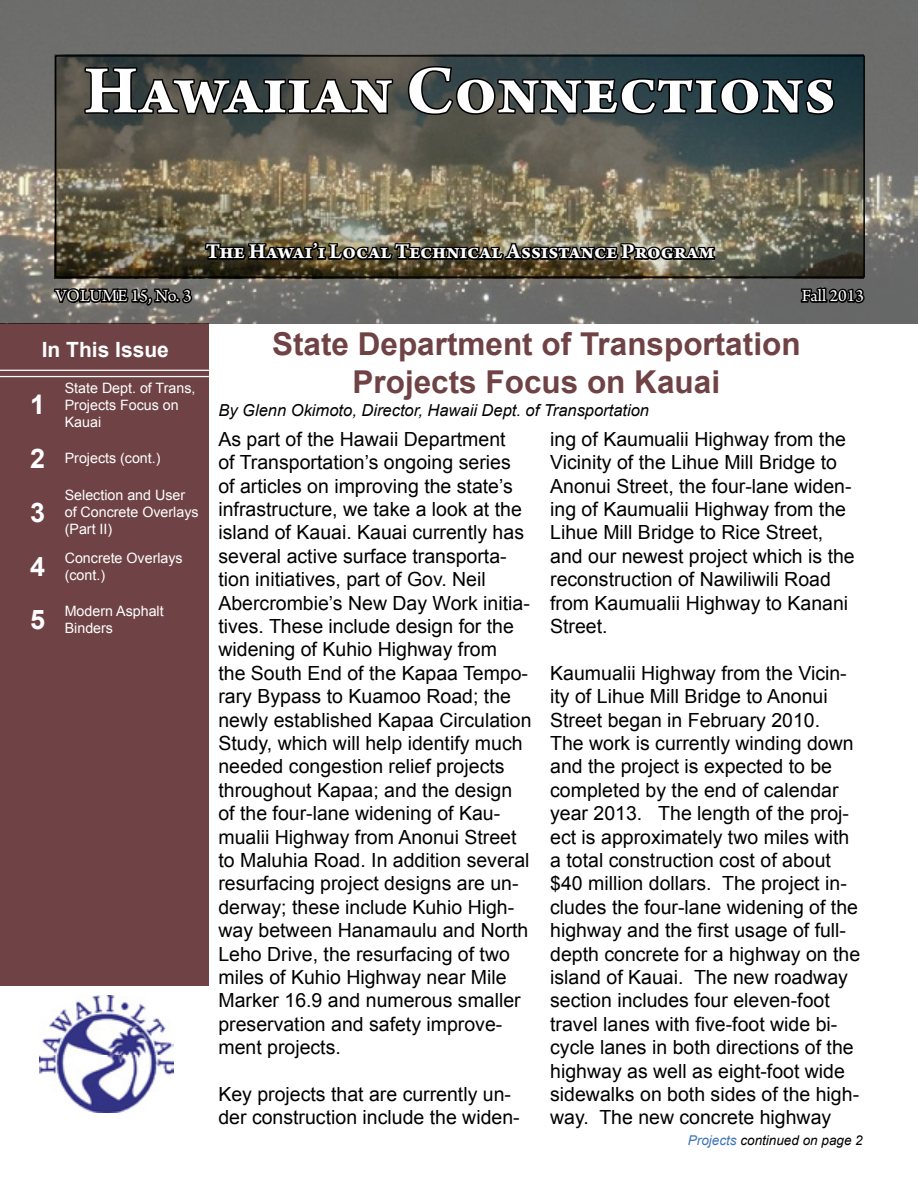
<style>
.page{position:relative;width:918px;height:1188px;background:#fff}
.page>*{position:absolute;margin:0;border:0;box-sizing:border-box;transform-origin:0 0}
.t1{font:700 72px "Arno Pro";color:#fff}
.t2{font:700 31.5px/37.8px "Arial";color:#6f4346;text-align:center}
.t3{font:700 27px/53.7px "Arial";color:#fff;text-align:justify}
.t4{font:700 22.5px "Arno Pro";letter-spacing:-.005em;color:#fff}
.t5{font:700 21px "Arial";color:#fff}
.t6{font:19.5px/23.4px "Arial";color:#000}
.t7{font:18px "Arno Pro";color:#fff}
.t8{font:italic 16.5px "Arial";color:#000}
.t9{font:14.25px/17.1px "Arial";color:#fff}
.t10{font:italic 13.5px "Arial";color:#000}
.s1{color:#3d74ba}
</style>
<div class="page">
<img style="left:39px;top:995px;width:134px;height:117px">
<div style="left:0;top:323px;width:209px;height:663px;background:#6f4346"></div>
<hr style="left:0;top:370px;width:209px;height:1px;background:#fff">
<hr style="left:0;top:376px;width:209px;height:1px;background:#fff">
<img style="left:0;top:0;width:918px;height:323px">
<svg style="left:52px;top:204px;width:142px;height:174px"></svg>
<svg style="left:799px;top:284px;width:67px;height:40px;background:#4a4b4b"></svg>
<svg style="left:82px;top:0;width:311px;height:128px;background:#50514e"></svg>
<svg style="left:406px;top:64px;width:430px;height:53px;background:#243134"></svg>
<svg style="left:203px;top:153px;width:514px;height:225px"></svg>
<div style="left:55px;top:55px;width:810px;height:223px;border:2px solid #000"></div>
<h1 class="t1" style="left:84px;top:49px;width:754px">Hawaiian Connections</h1>
<p class="t4" style="left:206px;top:239px;width:510px">The Hawai’i Local Technical Assistance Program</p>
<p class="t7" style="left:56px;top:285px;width:137px">VOLUME 15, No. 3</p>
<p class="t7" style="left:802px;top:285px;width:64px">Fall 2013</p>
<h2 class="t2" style="left:272px;top:326px;width:530px">State Department of Transportation<br>Projects Focus on Kauai</h2>
<p class="t6" style="left:218px;top:427px;width:315px">As part of the Hawaii Department<br>of Transportation’s ongoing series of articles on improving the state’s infrastructure, we take a look at the island of Kauai. Kauai currently has several active surface transporta&shy;tion initiatives, part of Gov. Neil Abercrombie’s New Day Work initia&shy;tives. These include design for the widening of Kuhio Highway from<br>the South End of the Kapaa Tempo&shy;rary Bypass to Kuamoo Road; the newly established Kapaa Circulation Study, which will help identify much needed congestion relief projects throughout Kapaa; and the design of the four-lane widening of Kau&shy;mualii Highway from Anonui Street to Maluhia Road. In addition several resurfacing project designs are un&shy;derway; these include Kuhio High&shy;way between Hanamaulu and North Leho Drive, the resurfacing of two miles of Kuhio Highway near Mile Marker 16.9 and numerous smaller preservation and safety improve&shy;ment projects.</p>
<p class="t6" style="left:218px;top:1083px;width:303px">Key projects that are currently un&shy;der construction include the widen-</p>
<p class="t5" style="left:42px;top:335px;width:129px">In This Issue</p>
<p class="t9" style="left:65px;top:379px;width:132px">State Dept. of Trans,<br>Projects Focus on<br>Kauai</p>
<p class="t9" style="left:65px;top:450px;width:97px">Projects (cont.)</p>
<p class="t9" style="left:65px;top:487px;width:135px">Selection and User of Concrete Overlays (Part II)</p>
<p class="t9" style="left:65px;top:550px;width:119px">Concrete Overlays (cont.)</p>
<p class="t9" style="left:65px;top:603px;width:101px">Modern Asphalt<br>Binders</p>
<h3 class="t3" style="left:30px;top:379px;width:17px">1<br>2<br>3<br>4<br>5</h3>
<p class="t8" style="left:218px;top:399px;width:432px">By Glenn Okimoto, Director, Hawaii Dept. of Transportation</p>
<p class="t6" style="left:550px;top:427px;width:306px">ing of Kaumualii Highway from the<br>Vicinity of the Lihue Mill Bridge to<br>Anonui Street, the four-lane widen&shy;ing of Kaumualii Highway from the<br>Lihue Mill Bridge to Rice Street, and our newest project which is the reconstruction of Nawiliwili Road from Kaumualii Highway to Kanani<br>Street.</p>
<p class="t6" style="left:550px;top:661px;width:312px">Kaumualii Highway from the Vicin&shy;ity of Lihue Mill Bridge to Anonui Street began in February 2010.<br>The work is currently winding down and the project is expected to be completed by the end of calendar year 2013. The length of the proj&shy;ect is approximately two miles with a total construction cost of about $40 million dollars. The project in&shy;cludes the four-lane widening of the highway and the first usage of full&shy;depth concrete for a highway on the island of Kauai. The new roadway section includes four eleven-foot travel lanes with five-foot wide bi&shy;cycle lanes in both directions of the highway as well as eight-foot wide sidewalks on both sides of the high&shy;way. The new concrete highway</p>
<p class="t10" style="left:688px;top:1132px;width:176px"><span class="s1">Projects</span> continued on page 2</p>
</div>
